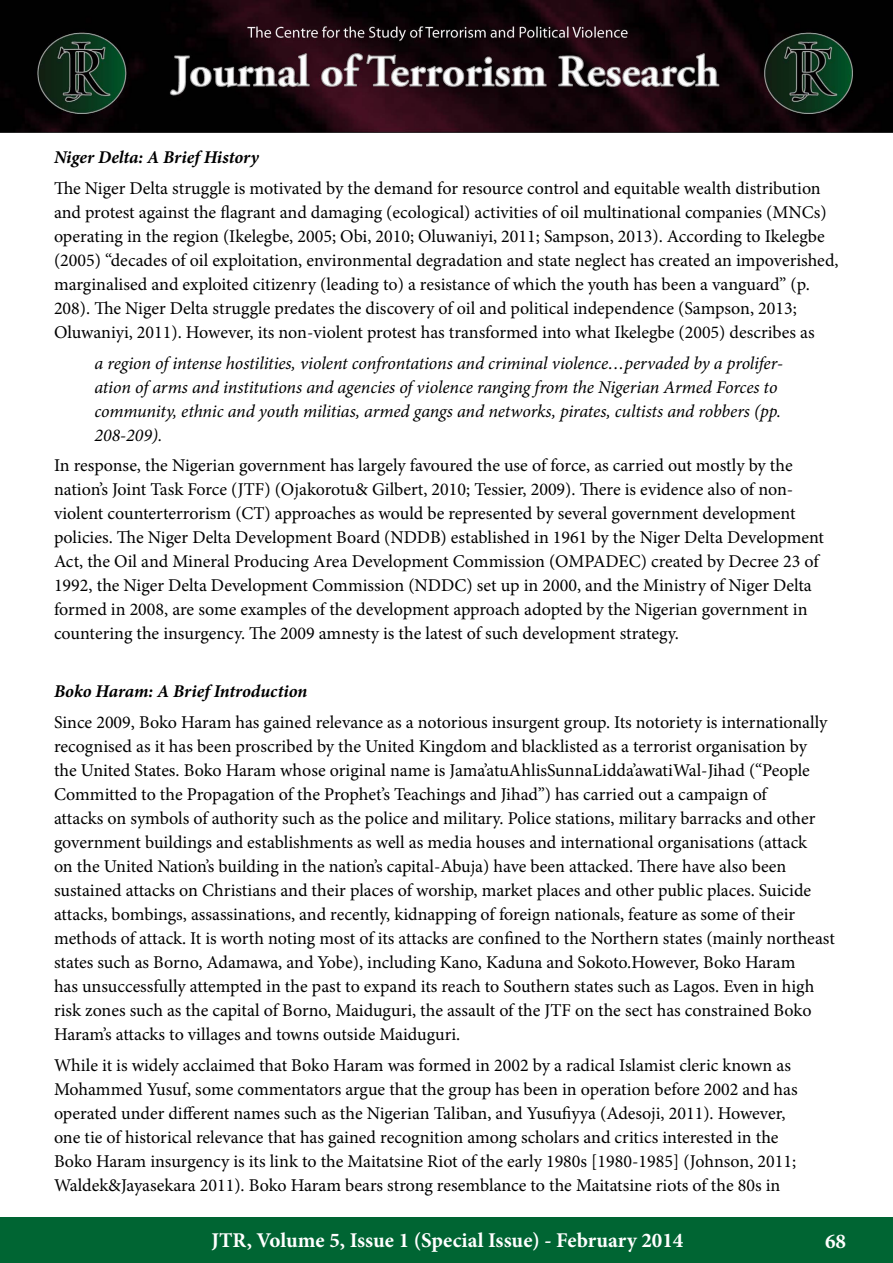
<style>
.page{position:relative;width:893px;height:1263px;background:#fff}
.page>*{position:absolute;margin:0;border:0;box-sizing:border-box;transform-origin:0 0}
.t1{font:700 21px "Minion Pro";color:#fff}
.t2{font:18px/24px "Minion Pro";letter-spacing:-.005em;color:#000}
.t3{font:italic 18px/24px "Minion Pro";letter-spacing:-.01em;color:#000}
.t4{font:italic 700 18px "Minion Pro";letter-spacing:-.005em;color:#000}
</style>
<div class="page">
<div style="left:0;top:1217px;width:893px;height:46px;background:#006533"></div>
<img style="left:0;top:0;width:893px;height:133px">
<p class="t4" style="left:54px;top:145px;width:206px">Niger Delta: A Brief History</p>
<p class="t2" style="left:54px;top:176px;width:786px">The Niger Delta struggle is motivated by the demand for resource control and equitable wealth distribution and protest against the flagrant and damaging (ecological) activities of oil multinational companies (MNCs) operating in the region (Ikelegbe, 2005; Obi, 2010; Oluwaniyi, 2011; Sampson, 2013). According to Ikelegbe (2005) “decades of oil exploitation, environmental degradation and state neglect has created an impoverished, marginalised and exploited citizenry (leading to) a resistance of which the youth has been a vanguard” (p.<br>208). The Niger Delta struggle predates the discovery of oil and political independence (Sampson, 2013; Oluwaniyi, 2011). However, its non-violent protest has transformed into what Ikelegbe (2005) describes as</p>
<p class="t3" style="left:94px;top:351px;width:690px">a region of intense hostilities, violent confrontations and criminal violence…pervaded by a prolifer&shy;ation of arms and institutions and agencies of violence ranging from the Nigerian Armed Forces to community, ethnic and youth militias, armed gangs and networks, pirates, cultists and robbers (pp.<br>208-209).</p>
<p class="t2" style="left:54px;top:454px;width:771px">In response, the Nigerian government has largely favoured the use of force, as carried out mostly by the nation’s Joint Task Force (JTF) (Ojakorotu&amp; Gilbert, 2010; Tessier, 2009). There is evidence also of non&shy;violent counterterrorism (CT) approaches as would be represented by several government development policies. The Niger Delta Development Board (NDDB) established in 1961 by the Niger Delta Development Act, the Oil and Mineral Producing Area Development Commission (OMPADEC) created by Decree 23 of 1992, the Niger Delta Development Commission (NDDC) set up in 2000, and the Ministry of Niger Delta formed in 2008, are some examples of the development approach adopted by the Nigerian government in countering the insurgency. The 2009 amnesty is the latest of such development strategy.</p>
<p class="t4" style="left:54px;top:679px;width:255px">Boko Haram: A Brief Introduction</p>
<p class="t2" style="left:54px;top:710px;width:782px">Since 2009, Boko Haram has gained relevance as a notorious insurgent group. Its notoriety is internationally recognised as it has been proscribed by the United Kingdom and blacklisted as a terrorist organisation by<br>the United States. Boko Haram whose original name is Jama’atuAhlisSunnaLidda’awatiWal-Jihad (“People Committed to the Propagation of the Prophet’s Teachings and Jihad”) has carried out a campaign of<br>attacks on symbols of authority such as the police and military. Police stations, military barracks and other government buildings and establishments as well as media houses and international organisations (attack<br>on the United Nation’s building in the nation’s capital-Abuja) have been attacked. There have also been sustained attacks on Christians and their places of worship, market places and other public places. Suicide attacks, bombings, assassinations, and recently, kidnapping of foreign nationals, feature as some of their methods of attack. It is worth noting most of its attacks are confined to the Northern states (mainly northeast states such as Borno, Adamawa, and Yobe), including Kano, Kaduna and Sokoto.However, Boko Haram<br>has unsuccessfully attempted in the past to expand its reach to Southern states such as Lagos. Even in high risk zones such as the capital of Borno, Maiduguri, the assault of the JTF on the sect has constrained Boko Haram’s attacks to villages and towns outside Maiduguri.</p>
<p class="t2" style="left:54px;top:1053px;width:745px">While it is widely acclaimed that Boko Haram was formed in 2002 by a radical Islamist cleric known as Mohammed Yusuf, some commentators argue that the group has been in operation before 2002 and has operated under different names such as the Nigerian Taliban, and Yusufiyya (Adesoji, 2011). However, one tie of historical relevance that has gained recognition among scholars and critics interested in the Boko Haram insurgency is its link to the Maitatsine Riot of the early 1980s [1980-1985] (Johnson, 2011; Waldek&amp;Jayasekara 2011). Boko Haram bears strong resemblance to the Maitatsine riots of the 80s in</p>
<p class="t1" style="left:211px;top:1225px;width:473px">JTR, Volume 5, Issue 1 (Special Issue) - February 2014</p>
<p class="t1" style="left:825px;top:1226px;width:22px">68</p>
</div>
